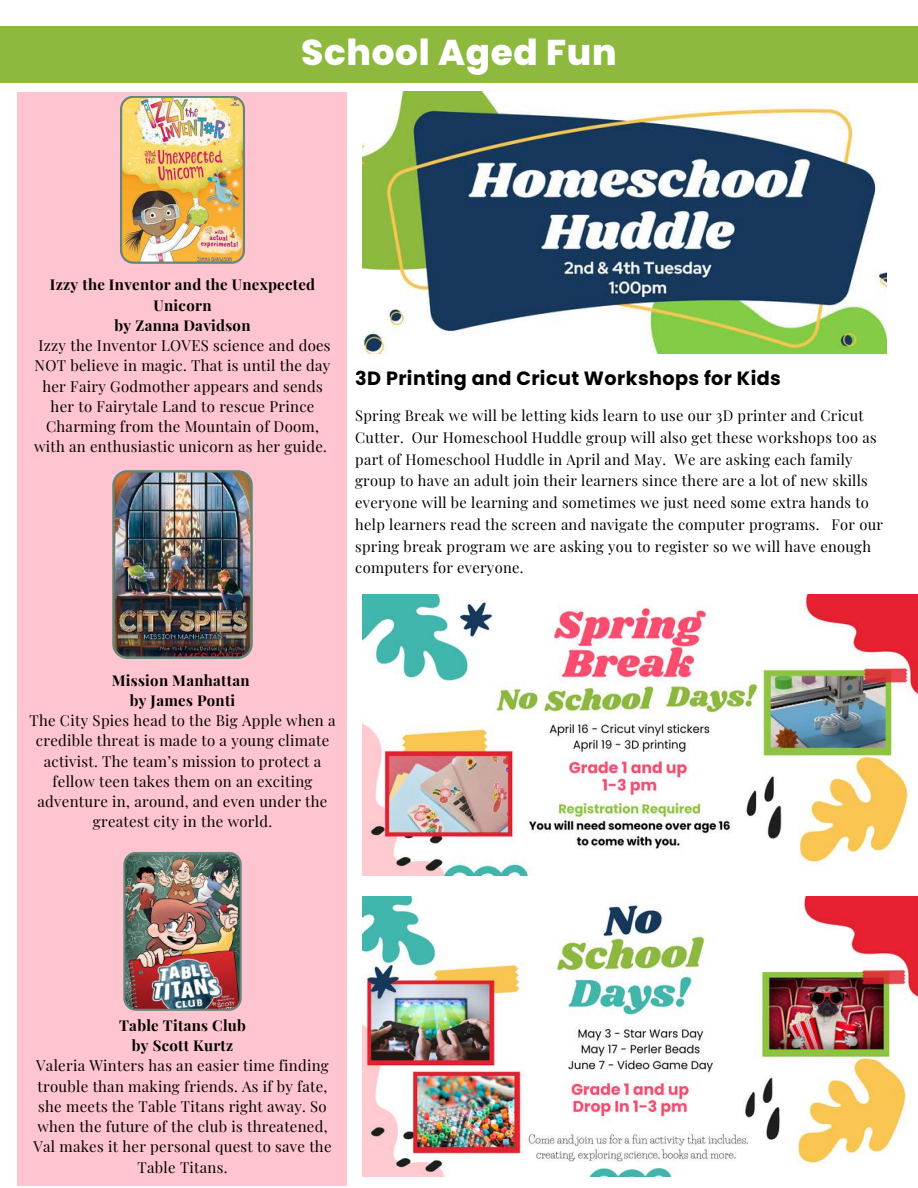
<style>
.page{position:relative;width:918px;height:1188px;background:#fff}
.page>*{position:absolute;margin:0;border:0;box-sizing:border-box;transform-origin:0 0}
.t1{font:800 35.85px "Poppins";letter-spacing:.02em;color:#fff}
.t2{font:700 19.2px "Poppins";letter-spacing:.02em;color:#000}
.t3{font:15px/20.2px "Playfair Display";letter-spacing:.02em;color:#000;text-align:center}
.t4{font:700 15px/20.2px "Playfair Display";letter-spacing:.02em;color:#000;text-align:center}
.t5{font:14.7px/21.8px "Playfair Display";letter-spacing:.02em;color:#000}
</style>
<div class="page">
<div style="left:0;top:26px;width:918px;height:56px;background:#8db93f"></div>
<div style="left:17px;top:92px;width:330px;height:1093px;background:#fec4cf"></div>
<img style="left:120px;top:96px;width:125px;height:168px">
<img style="left:112px;top:470px;width:141px;height:189px">
<img style="left:123px;top:852px;width:119px;height:159px">
<img style="left:363px;top:92px;width:524px;height:262px">
<img style="left:363px;top:594px;width:555px;height:281px">
<img style="left:363px;top:897px;width:555px;height:280px">
<h1 class="t1" style="left:301px;top:28px;width:317px">School Aged Fun</h1>
<p class="t4" style="left:50px;top:274px;width:267px">Izzy the Inventor and the Unexpected<br>Unicorn<br>by Zanna Davidson</p>
<p class="t3" style="left:34px;top:335px;width:298px">Izzy the Inventor LOVES science and does NOT believe in magic. That is until the day her Fairy Godmother appears and sends her to Fairytale Land to rescue Prince Charming from the Mountain of Doom, with an enthusiastic unicorn as her guide.</p>
<p class="t2" style="left:355px;top:365px;width:427px">3D Printing and Cricut Workshops for Kids</p>
<p class="t5" style="left:355px;top:404px;width:529px">Spring Break we will be letting kids learn to use our 3D printer and Cricut Cutter. Our Homeschool Huddle group will also get these workshops too as part of Homeschool Huddle in April and May. We are asking each family group to have an adult join their learners since there are a lot of new skills everyone will be learning and sometimes we just need some extra hands to help learners read the screen and navigate the computer programs. For our spring break program we are asking you to register so we will have enough computers for everyone.</p>
<p class="t4" style="left:112px;top:669px;width:139px">Mission Manhattan by James Ponti</p>
<p class="t3" style="left:29px;top:710px;width:308px">The City Spies head to the Big Apple when a credible threat is made to a young climate activist. The team’s mission to protect a fellow teen takes them on an exciting adventure in, around, and even under the greatest city in the world.</p>
<p class="t4" style="left:119px;top:1014px;width:129px">Table Titans Club by Scott Kurtz</p>
<p class="t3" style="left:34px;top:1055px;width:300px">Valeria Winters has an easier time finding trouble than making friends. As if by fate, she meets the Table Titans right away. So when the future of the club is threatened, Val makes it her personal quest to save the Table Titans.</p>
</div>
